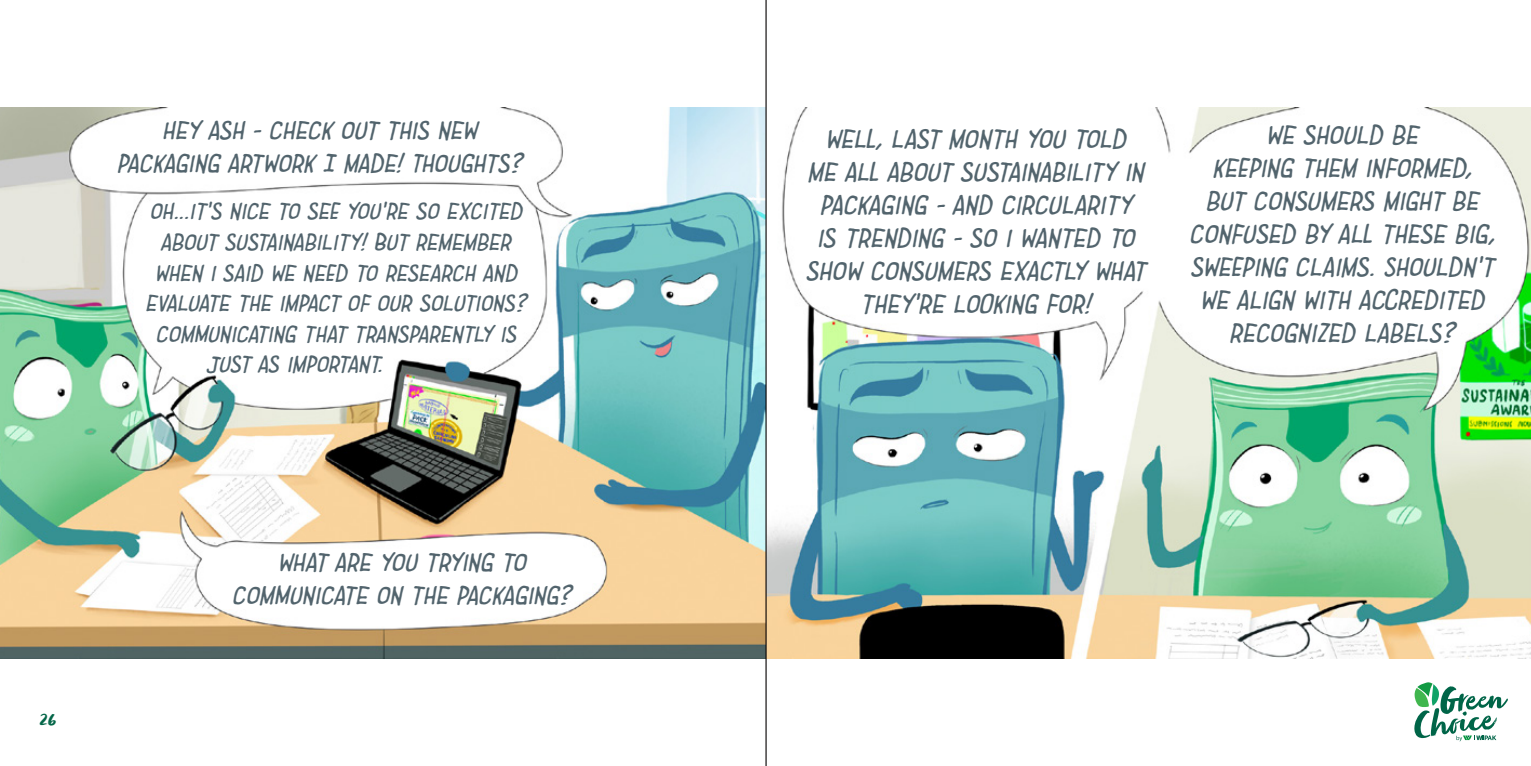
<style>
.page{position:relative;width:1531px;height:766px;background:#fff}
.page>*{position:absolute;margin:0;border:0;box-sizing:border-box;transform-origin:0 0}
.t1{font:italic 28.57px/33.1px "Imaginary Friend BB";letter-spacing:.02em;color:#52646d;text-align:center}
.t2{font:italic 27.45px/33.1px "Imaginary Friend BB";letter-spacing:.02em;color:#52646d;text-align:center}
.t3{font:italic 24.97px "Imaginary Friend BB";letter-spacing:.02em;color:#52646d}
.t4{font:20.25px "Zooja Pro";color:#046648}
</style>
<div class="page">
<svg style="left:1414px;top:682px;width:94px;height:59px"></svg>
<img style="left:0;top:108px;width:1531px;height:550px">
<hr style="left:765px;top:0;width:1px;height:765px;background:#040000">
<p class="t2" style="left:118px;top:114px;width:406px">HEY ASH - CHECK OUT THIS NEW<br>PACKAGING ARTWORK I MADE! THOUGHTS?</p>
<p class="t3" style="left:150px;top:196px;width:374px">OH...IT'S NICE TO SEE YOU'RE SO EXCITED</p>
<p class="t3" style="left:162px;top:226px;width:351px">ABOUT SUSTAINABILITY! BUT REMEMBER</p>
<p class="t3" style="left:155px;top:257px;width:363px">WHEN I SAID WE NEED TO RESEARCH AND</p>
<p class="t3" style="left:146px;top:287px;width:382px">EVALUATE THE IMPACT OF OUR SOLUTIONS?</p>
<p class="t3" style="left:156px;top:318px;width:361px">COMMUNICATING THAT TRANSPARENTLY IS</p>
<p class="t3" style="left:207px;top:348px;width:177px">JUST AS IMPORTANT.</p>
<p class="t4" style="left:40px;top:707px;width:18px">26</p>
<p class="t2" style="left:233px;top:545px;width:341px">WHAT ARE YOU TRYING TO<br>COMMUNICATE ON THE PACKAGING?</p>
<p class="t1" style="left:806px;top:122px;width:340px">WELL, LAST MONTH YOU TOLD<br>ME ALL ABOUT SUSTAINABILITY IN<br>PACKAGING - AND CIRCULARITY<br>IS TRENDING - SO I WANTED TO<br>SHOW CONSUMERS EXACTLY WHAT<br>THEY'RE LOOKING FOR!</p>
<p class="t1" style="left:1190px;top:119px;width:307px">WE SHOULD BE<br>KEEPING THEM INFORMED,<br>BUT CONSUMERS MIGHT BE<br>CONFUSED BY ALL THESE BIG,<br>SWEEPING CLAIMS. SHOULDN'T<br>WE ALIGN WITH ACCREDITED<br>RECOGNIZED LABELS?</p>
</div>
